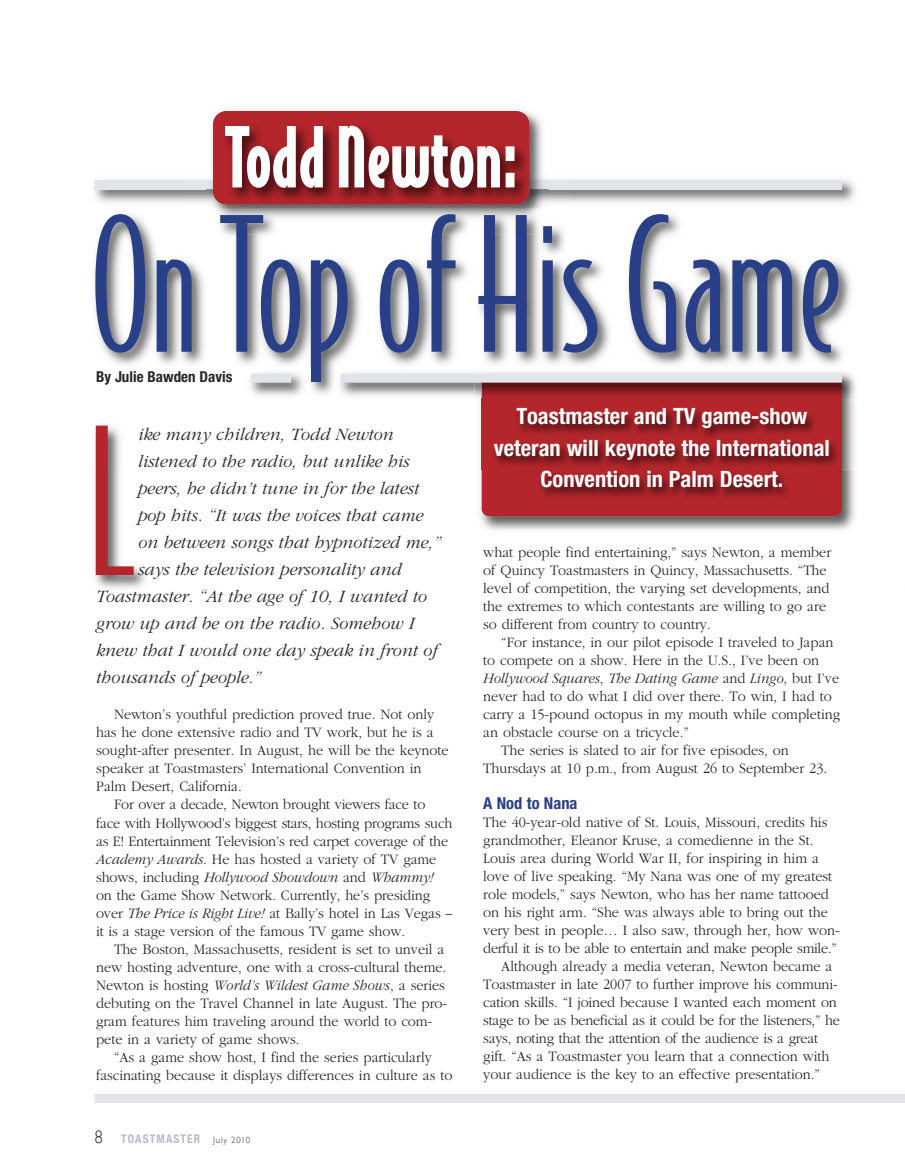
<style>
.page{position:relative;width:905px;height:1175px;background:#fff}
.page>*{position:absolute;margin:0;border:0;box-sizing:border-box;transform-origin:0 0}
.t1{font:193.5px "Bodega Sans";color:#b3272c}
.t2{font:177px "Bodega Sans";color:#294088}
.t3{font:79.5px "Bodega Sans Black Oldstyle";color:#fff;scale:.8 1}
.t4{font:700 condensed 22.5px/31.5px "Helvetica Neue LT Std";color:#fff;text-align:center}
.t5{font:italic 300 18px "ITC Garamond Std";color:#272627}
.t6{font:700 condensed 16.5px "Helvetica Neue LT Std";color:#294088}
.t7{font:300 15px "ITC Garamond Std";color:#272627;scale:.95 1}
.t8{font:italic 300 15px "ITC Garamond Std";color:#272627;scale:.95 1}
.t9{font:700 condensed 15px "Helvetica Neue LT Std";color:#272627}
.t10{font:700 condensed 12px "Helvetica Neue LT Std";letter-spacing:.1em;color:#b4bbc7;scale:.95 1}
.s1{font-style:italic}
.s2{font-style:normal}
.s3{font-family:"Gill Sans";font-weight:300;font-stretch:normal;font-size:18px;color:#272627}
.s4{font-family:"Gill Sans";font-weight:300;font-stretch:normal;font-size:9px;color:#272627}
</style>
<div class="page">
<div style="left:94px;top:180px;width:748px;height:9px;background:#e1e4e9"></div>
<div style="left:94px;top:1094px;width:810px;height:8px;background:#e1e4e9"></div>
<img style="left:211px;top:110px;width:332px;height:64px">
<svg style="left:213px;top:111px;width:316px;height:93px;background:#8f1e22"></svg>
<img style="left:95px;top:469px;width:51px;height:120px">
<img style="left:94px;top:187px;width:757px;height:282px">
<img style="left:570px;top:187px;width:288px;height:21px">
<img style="left:92px;top:187px;width:93px;height:21px">
<img style="left:570px;top:187px;width:272px;height:2px">
<img style="left:94px;top:187px;width:91px;height:2px">
<img style="left:96px;top:425px;width:13px;height:44px">
<img style="left:480px;top:469px;width:375px;height:60px">
<div style="left:482px;top:508px;width:360px;height:8px;background:#b4262c"></div>
<img style="left:470px;top:402px;width:372px;height:67px">
<img style="left:842px;top:402px;width:13px;height:67px">
<img style="left:548px;top:177px;width:22px;height:31px">
<img style="left:185px;top:177px;width:21px;height:31px">
<img style="left:529px;top:174px;width:19px;height:13px">
<img style="left:185px;top:208px;width:385px;height:27px">
<img style="left:206px;top:189px;width:342px;height:35px">
<svg style="left:529px;top:187px;width:19px;height:2px"></svg>
<svg style="left:206px;top:174px;width:7px;height:15px"></svg>
<img style="left:219px;top:214px;width:334px;height:21px">
<img style="left:334px;top:367px;width:522px;height:35px">
<img style="left:482px;top:399px;width:374px;height:3px">
<svg style="left:470px;top:399px;width:12px;height:3px"></svg>
<div style="left:340px;top:374px;width:502px;height:8px;background:#e1e4e9"></div>
<img style="left:244px;top:367px;width:66px;height:35px">
<div style="left:250px;top:374px;width:41px;height:8px;background:#e1e4e9"></div>
<p class="t3" style="left:225px;top:113px;width:367px">Todd Newton:</p>
<p class="t2" style="left:90px;top:187px;width:752px">On Top of His Game</p>
<p class="t4" style="left:493px;top:402px;width:337px">Toastmaster and TV game-show veteran will keynote the International<br>Convention in Palm Desert.</p>
<p class="t9" style="left:96px;top:372px;width:138px">By Julie Bawden Davis</p>
<p class="t1" style="left:87px;top:395px;width:48px">L</p>
<p class="t5" style="left:138px;top:428px;width:257px">ike many children, Todd Newton</p>
<p class="t5" style="left:138px;top:455px;width:273px">listened to the radio, but unlike his</p>
<p class="t5" style="left:138px;top:482px;width:282px">peers, he didn’t tune in for the latest</p>
<p class="t5" style="left:138px;top:509px;width:287px">pop hits. “It was the voices that came</p>
<p class="t5" style="left:138px;top:536px;width:304px">on between songs that hypnotized me,”</p>
<p class="t5" style="left:138px;top:563px;width:265px">says the television personality and</p>
<p class="t5" style="left:96px;top:590px;width:332px">Toastmaster. “At the age of 10, I wanted to</p>
<p class="t5" style="left:96px;top:617px;width:320px">grow up and be on the radio. Somehow I</p>
<p class="t5" style="left:96px;top:644px;width:343px">knew that I would one day speak in front of</p>
<p class="t5" style="left:96px;top:671px;width:166px">thousands of people.”</p>
<p class="t7" style="left:114px;top:709px;width:338px">Newton’s youthful prediction proved true. Not only</p>
<p class="t7" style="left:96px;top:727px;width:357px">has he done extensive radio and TV work, but he is a</p>
<p class="t7" style="left:96px;top:745px;width:373px">sought-after presenter. In August, he will be the keynote</p>
<p class="t7" style="left:96px;top:763px;width:344px">speaker at Toastmasters’ International Convention in</p>
<p class="t7" style="left:96px;top:781px;width:155px">Palm Desert, California.</p>
<p class="t7" style="left:114px;top:799px;width:329px">For over a decade, Newton brought viewers face to</p>
<p class="t7" style="left:96px;top:817px;width:376px">face with Hollywood’s biggest stars, hosting programs such</p>
<p class="t7" style="left:96px;top:835px;width:372px">as E! Entertainment Television’s red carpet coverage of the</p>
<p class="t7" style="left:96px;top:853px;width:360px"><span class="s1">Academy Awards</span>. He has hosted a variety of TV game</p>
<p class="t8" style="left:96px;top:871px;width:357px"><span class="s2">shows, including</span> Hollywood Showdown <span class="s2">and</span> Whammy!</p>
<p class="t7" style="left:96px;top:889px;width:353px">on the Game Show Network. Currently, he’s presiding</p>
<p class="t7" style="left:96px;top:907px;width:377px">over <span class="s1">The Price is Right Live!</span> at Bally’s hotel in Las Vegas –</p>
<p class="t7" style="left:96px;top:925px;width:327px">it is a stage version of the famous TV game show.</p>
<p class="t7" style="left:114px;top:943px;width:349px">The Boston, Massachusetts, resident is set to unveil a</p>
<p class="t7" style="left:96px;top:961px;width:370px">new hosting adventure, one with a cross-cultural theme.</p>
<p class="t7" style="left:96px;top:979px;width:368px">Newton is hosting <span class="s1">World’s Wildest Game Shows</span>, a series</p>
<p class="t7" style="left:96px;top:997px;width:371px">debuting on the Travel Channel in late August. The pro-</p>
<p class="t7" style="left:96px;top:1015px;width:355px">gram features him traveling around the world to com-</p>
<p class="t7" style="left:96px;top:1033px;width:216px">pete in a variety of game shows.</p>
<p class="t7" style="left:114px;top:1051px;width:336px">“As a game show host, I find the series particularly</p>
<p class="t7" style="left:96px;top:1069px;width:376px">fascinating because it displays differences in culture as to</p>
<p class="t7" style="left:483px;top:546px;width:368px">what people find entertaining,” says Newton, a member</p>
<p class="t7" style="left:483px;top:564px;width:363px">of Quincy Toastmasters in Quincy, Massachusetts. “The</p>
<p class="t7" style="left:483px;top:582px;width:366px">level of competition, the varying set developments, and</p>
<p class="t7" style="left:483px;top:600px;width:362px">the extremes to which contestants are willing to go are</p>
<p class="t7" style="left:483px;top:618px;width:241px">so different from country to country.</p>
<p class="t7" style="left:501px;top:636px;width:351px">“For instance, in our pilot episode I traveled to Japan</p>
<p class="t7" style="left:483px;top:654px;width:355px">to compete on a show. Here in the U.S., I’ve been on</p>
<p class="t8" style="left:483px;top:672px;width:376px">Hollywood Squares<span class="s2">,</span> The Dating Game <span class="s2">and</span> Lingo<span class="s2">, but I’ve</span></p>
<p class="t7" style="left:483px;top:690px;width:368px">never had to do what I did over there. To win, I had to</p>
<p class="t7" style="left:483px;top:708px;width:377px">carry a 15-pound octopus in my mouth while completing</p>
<p class="t7" style="left:483px;top:726px;width:218px">an obstacle course on a tricycle.”</p>
<p class="t7" style="left:501px;top:744px;width:304px">The series is slated to air for five episodes, on</p>
<p class="t7" style="left:483px;top:762px;width:363px">Thursdays at 10 p.m., from August 26 to September 23.</p>
<p class="t6" style="left:483px;top:797px;width:96px">A Nod to Nana</p>
<p class="t7" style="left:483px;top:816px;width:364px">The 40-year-old native of St. Louis, Missouri, credits his</p>
<p class="t7" style="left:483px;top:834px;width:349px">grandmother, Eleanor Kruse, a comedienne in the St.</p>
<p class="t7" style="left:483px;top:852px;width:355px">Louis area during World War II, for inspiring in him a</p>
<p class="t7" style="left:483px;top:870px;width:369px">love of live speaking. “My Nana was one of my greatest</p>
<p class="t7" style="left:483px;top:888px;width:365px">role models,” says Newton, who has her name tattooed</p>
<p class="t7" style="left:483px;top:906px;width:364px">on his right arm. “She was always able to bring out the</p>
<p class="t7" style="left:483px;top:924px;width:376px">very best in people… I also saw, through her, how won-</p>
<p class="t7" style="left:483px;top:942px;width:374px">derful it is to be able to entertain and make people smile.”</p>
<p class="t7" style="left:501px;top:960px;width:350px">Although already a media veteran, Newton became a</p>
<p class="t7" style="left:483px;top:978px;width:374px">Toastmaster in late 2007 to further improve his communi-</p>
<p class="t7" style="left:483px;top:996px;width:374px">cation skills. “I joined because I wanted each moment on</p>
<p class="t7" style="left:483px;top:1014px;width:377px">stage to be as beneficial as it could be for the listeners,” he</p>
<p class="t7" style="left:483px;top:1032px;width:354px">says, noting that the attention of the audience is a great</p>
<p class="t7" style="left:483px;top:1050px;width:366px">gift. “As a Toastmaster you learn that a connection with</p>
<p class="t7" style="left:483px;top:1068px;width:356px">your audience is the key to an effective presentation.”</p>
<p class="t10" style="left:95px;top:1134px;width:165px"><span class="s3">8</span> TOASTMASTER <span class="s4">July 2010</span></p>
</div>
